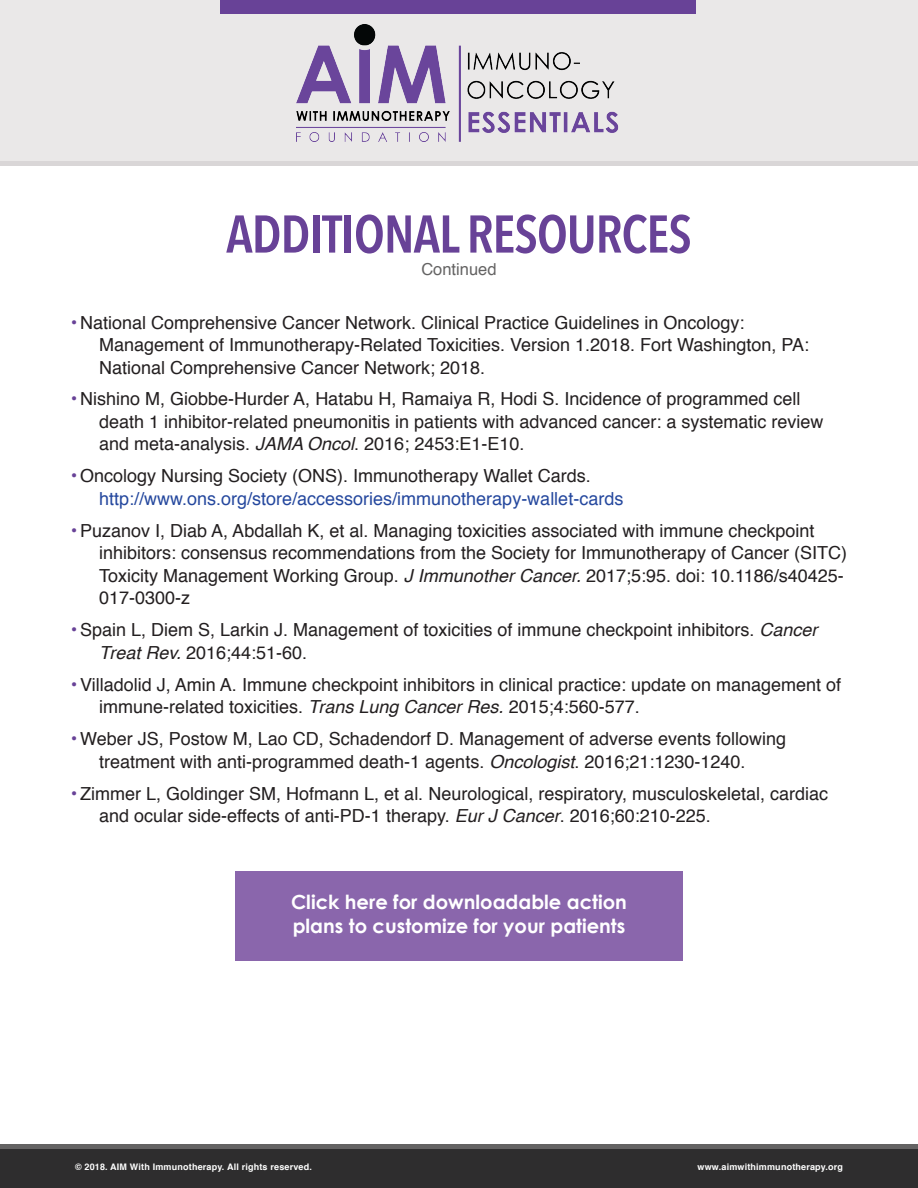
<style>
.page{position:relative;width:918px;height:1188px;background:#fff}
.page>*{position:absolute;margin:0;border:0;box-sizing:border-box;transform-origin:0 0}
.t1{font:600 52.5px "Avenir Next Condensed";letter-spacing:-.02em;color:#684297}
.t2{font:700 19.5px/24px "Century Gothic";color:#fff}
.t3{font:18px/22.5px "Helvetica";color:#231f20}
.t4{font:18px/22.5px "Helvetica";color:#25489e}
.t5{font:16.5px "Helvetica";color:#646363}
.t6{font:700 9px "Helvetica";letter-spacing:.02em;color:#fff}
.s1{font-size:18.75px;color:#684297}
.s2{font-style:italic}
.s3{color:#231f20}
</style>
<div class="page">
<div style="left:0;top:1149px;width:918px;height:39px;background:#2e2d2e"></div>
<div style="left:0;top:1144px;width:918px;height:5px;background:#646363"></div>
<div style="left:0;top:0;width:918px;height:161px;background:#eae8e8"></div>
<div style="left:0;top:161px;width:918px;height:5px;background:#d9d6d7"></div>
<img style="left:297px;top:25px;width:322px;height:117px">
<div style="left:221px;top:0;width:475px;height:14px;background:#684297"></div>
<div style="left:235px;top:872px;width:448px;height:89px;background:#8a66ac"></div>
<p class="t1" style="left:226px;top:189px;width:467px">ADDITIONAL RESOURCES</p>
<p class="t5" style="left:421px;top:257px;width:77px">Continued</p>
<p class="t3" style="left:99px;top:311px;width:712px;text-indent:-28px"><span class="s1">•</span> National Comprehensive Cancer Network. Clinical Practice Guidelines in Oncology:<br>Management of Immunotherapy-Related Toxicities. Version 1.2018. Fort Washington, PA:<br>National Comprehensive Cancer Network; 2018.</p>
<p class="t3" style="left:99px;top:388px;width:726px;text-indent:-28px"><span class="s1">•</span> Nishino M, Giobbe-Hurder A, Hatabu H, Ramaiya R, Hodi S. Incidence of programmed cell death 1 inhibitor-related pneumonitis in patients with advanced cancer: a systematic review and meta-analysis. <span class="s2">JAMA Oncol</span>. 2016; 2453:E1-E10.</p>
<p class="t4" style="left:99px;top:465px;width:526px;text-indent:-28px"><span class="s1">•</span> <span class="s3">Oncology Nursing Society (ONS). Immunotherapy Wallet Cards. </span>http://www.ons.org/store/accessories/immunotherapy-wallet-cards</p>
<p class="t3" style="left:99px;top:520px;width:750px;text-indent:-28px"><span class="s1">•</span> Puzanov I, Diab A, Abdallah K, et al. Managing toxicities associated with immune checkpoint inhibitors: consensus recommendations from the Society for Immunotherapy of Cancer (SITC)<br>Toxicity Management Working Group. <span class="s2">J Immunother Cancer.</span> 2017;5:95. doi: 10.1186/s40425- 017-0300-z</p>
<p class="t3" style="left:99px;top:619px;width:720px;text-indent:-28px"><span class="s1">•</span> Spain L, Diem S, Larkin J. Management of toxicities of immune checkpoint inhibitors. <span class="s2">Cancer<br>Treat Rev.</span> 2016;44:51-60.</p>
<p class="t3" style="left:99px;top:674px;width:744px;text-indent:-28px"><span class="s1">•</span> Villadolid J, Amin A. Immune checkpoint inhibitors in clinical practice: update on management of immune-related toxicities. <span class="s2">Trans Lung Cancer Res.</span> 2015;4:560-577.</p>
<p class="t3" style="left:99px;top:728px;width:689px;text-indent:-28px"><span class="s1">•</span> Weber JS, Postow M, Lao CD, Schadendorf D. Management of adverse events following treatment with anti-programmed death-1 agents. <span class="s2">Oncologist</span>. 2016;21:1230-1240.</p>
<p class="t3" style="left:99px;top:783px;width:730px;text-indent:-28px"><span class="s1">•</span> Zimmer L, Goldinger SM, Hofmann L, et al. Neurological, respiratory, musculoskeletal, cardiac and ocular side-effects of anti-PD-1 therapy. <span class="s2">Eur J Cancer</span>. 2016;60:210-225.</p>
<p class="t2" style="left:291px;top:890px;width:337px">Click here for downloadable action plans to customize for your patients</p>
<p class="t6" style="left:75px;top:1159px;width:238px">© 2018. AIM With Immunotherapy. All rights reserved.</p>
<p class="t6" style="left:698px;top:1159px;width:147px">www.aimwithimmunotherapy.org</p>
</div>
